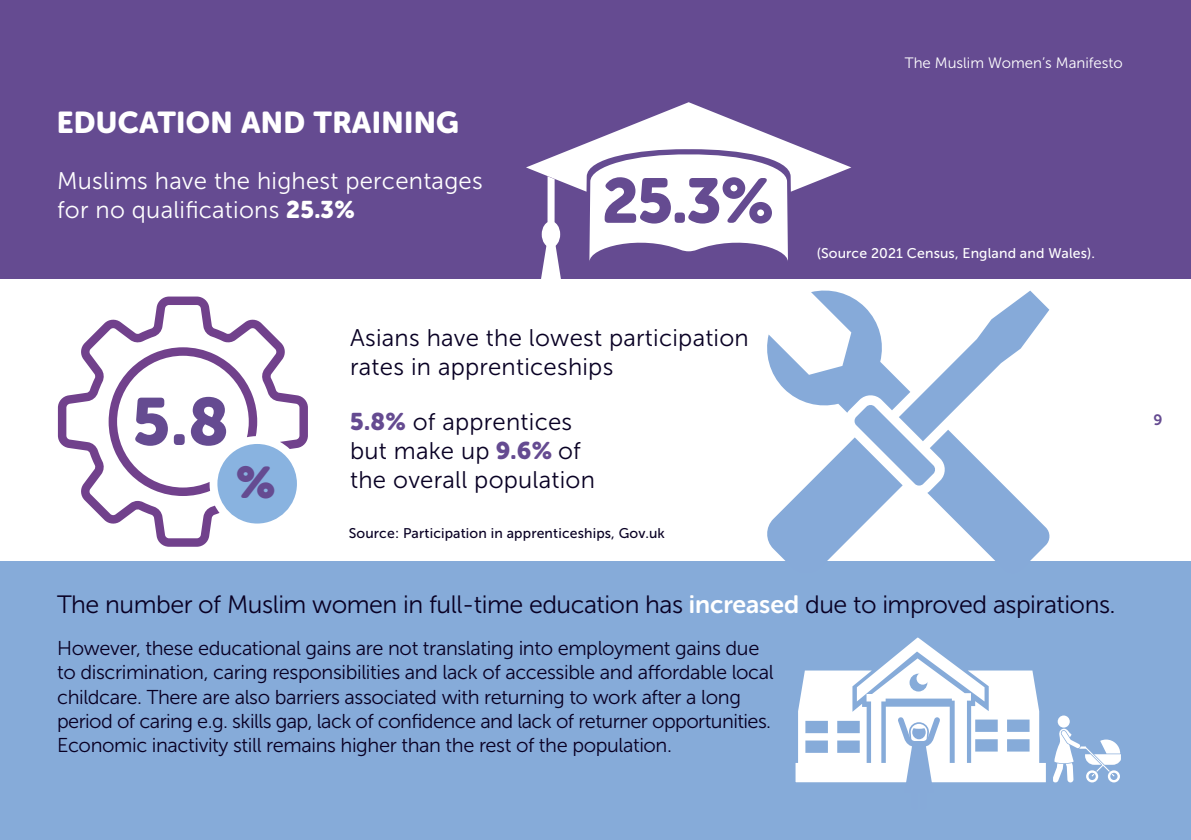
<style>
.page{position:relative;width:1191px;height:840px;background:#fff}
.page>*{position:absolute;margin:0;border:0;box-sizing:border-box;transform-origin:0 0}
.t1{font:66.2px "Museo Sans Rounded 900";color:#654b91}
.t2{font:62.6px "Museo Sans Rounded 900";color:#654b91}
.t3{font:44px "Museo Sans Rounded";color:#654b91}
.t4{font:30px "Museo Sans Rounded 900";letter-spacing:.01em;color:#fff}
.t5{font:25px "Museo Sans 300";letter-spacing:-.02em;color:#090024}
.t6{font:24px/28.8px "Museo Sans 300";letter-spacing:.01em;color:#090024}
.t7{font:24px/28.8px "Museo Sans 300";letter-spacing:.01em;color:#fff}
.t8{font:20px/24px "Museo Sans 300";letter-spacing:-.02em;color:#090024}
.t9{font:15px "Museo Sans 300";color:#fff}
.t10{font:15px "Museo Sans 700";color:#654b91}
.t11{font:14px "Museo Sans 500";letter-spacing:.01em;color:#090024}
.t12{font:14px "Museo Sans 500";letter-spacing:.01em;color:#fff}
.s1{font-family:"Museo Sans Rounded 900"}
.s2{font-family:"Museo Sans Rounded 900";color:#654b91}
.s3{font-family:"Museo Sans Rounded 700";color:#fff}
</style>
<div class="page">
<div style="left:0;top:0;width:1191px;height:278px;background:#654b91"></div>
<div style="left:0;top:561px;width:1191px;height:278px;background:#86abd9"></div>
<svg style="left:58px;top:296px;width:250px;height:250px"></svg>
<svg style="left:109px;top:347px;width:188px;height:176px"></svg>
<svg style="left:526px;top:102px;width:523px;height:177px"></svg>
<svg style="left:767px;top:290px;width:283px;height:271px"></svg>
<div style="left:1057px;top:715px;width:12px;height:12px;background:#fff;border-radius:50%"></div>
<svg style="left:1054px;top:728px;width:66px;height:54px"></svg>
<svg style="left:795px;top:637px;width:251px;height:146px"></svg>
<p class="t4" style="left:57px;top:105px;width:404px">EDUCATION AND TRAINING</p>
<p class="t7" style="left:57px;top:166px;width:427px">Muslims have the highest percentages for no qualifications <span class="s1">25.3%</span></p>
<p class="t2" style="left:602px;top:165px;width:173px">25.3%</p>
<p class="t1" style="left:132px;top:384px;width:98px">5.8</p>
<p class="t3" style="left:236px;top:456px;width:41px">%</p>
<p class="t6" style="left:350px;top:323px;width:400px">Asians have the lowest participation rates in apprenticeships</p>
<p class="t6" style="left:350px;top:407px;width:246px"><span class="s2">5.8%</span> of apprentices but make up <span class="s2">9.6%</span> of the overall population</p>
<p class="t11" style="left:349px;top:525px;width:318px">Source: Participation in apprenticeships, Gov.uk</p>
<p class="t9" style="left:905px;top:55px;width:219px">The Muslim Women’s Manifesto</p>
<p class="t12" style="left:816px;top:245px;width:280px">(Source 2021 Census, England and Wales).</p>
<p class="t5" style="left:57px;top:591px;width:1060px">The number of Muslim women in full-time education has <span class="s3">increased</span> due to improved aspirations.</p>
<p class="t8" style="left:57px;top:636px;width:718px">However, these educational gains are not translating into employment gains due to discrimination, caring responsibilities and lack of accessible and affordable local childcare. There are also barriers associated with returning to work after a long period of caring e.g. skills gap, lack of confidence and lack of returner opportunities.<br>Economic inactivity still remains higher than the rest of the population.</p>
<p class="t10" style="left:1153px;top:411px;width:11px">9</p>
</div>
